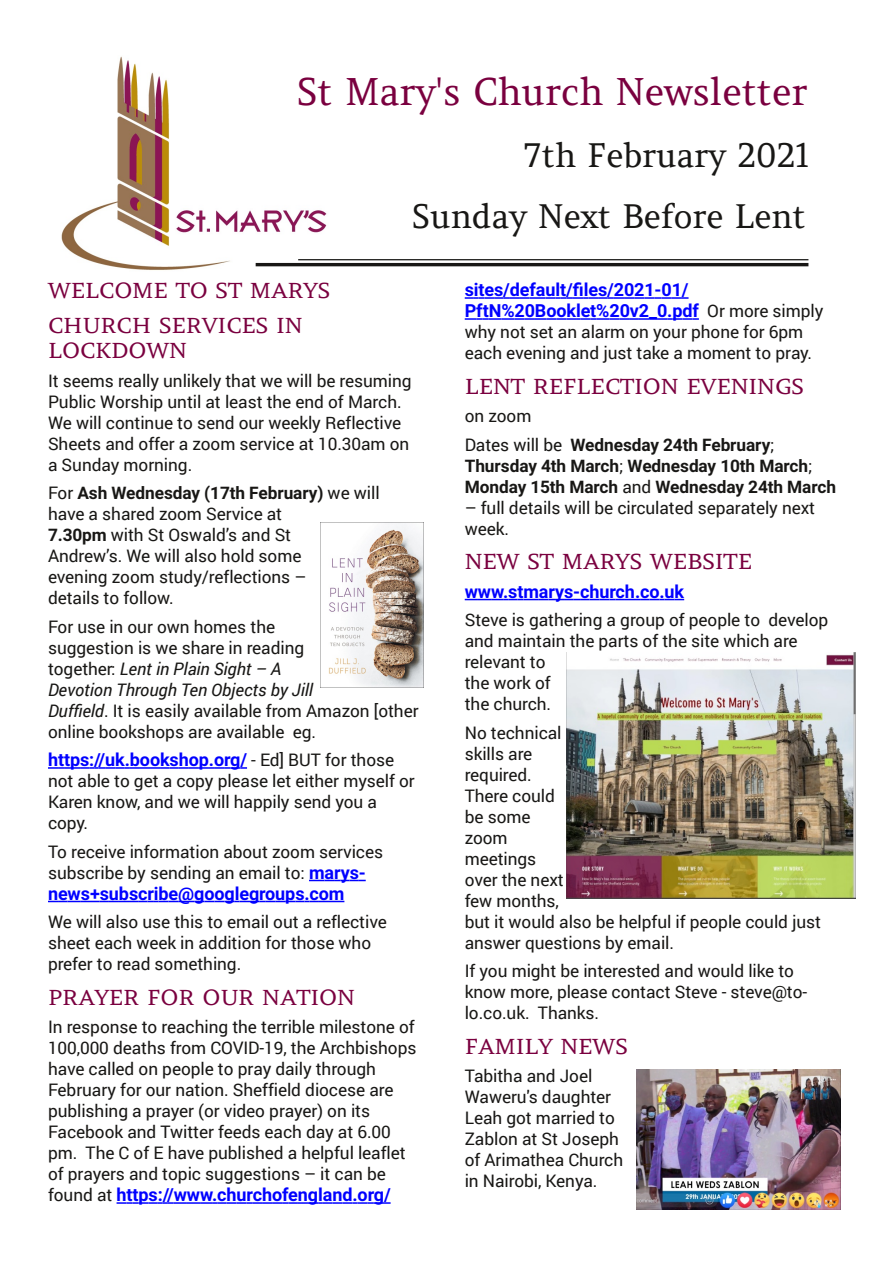
<style>
.page{position:relative;width:893px;height:1263px;background:#fff}
.page>*{position:absolute;margin:0;border:0;box-sizing:border-box;transform-origin:0 0}
.t1{font:37.5px "Amethysta";color:#7a003f}
.t2{font:33px "Amethysta";color:#181715}
.t3{font:21px/34.5px "Amethysta";letter-spacing:-.005em;color:#7a003f;scale:1.1 1}
.t4{font:700 18px/21px "Roboto";letter-spacing:-.005em;color:#00f}
.t5{font:17.25px/21px "Roboto";letter-spacing:-.005em;color:#181715}
.t6{font:700 17.25px/28.5px "Roboto";letter-spacing:-.005em;color:#181715}
.s1{font-weight:700}
.s2{font-style:italic}
.s3{font-weight:400;font-size:17.25px;color:#181715}
.s4{font-weight:700;font-size:18px;color:#00f}
.s5{font-weight:400}
</style>
<div class="page">
<img style="left:61px;top:56px;width:268px;height:214px">
<hr style="left:256px;top:263px;width:552px;height:3px;background:#181715">
<hr style="left:298px;top:259px;width:510px;height:1px;background:#181715">
<div style="left:280px;top:76px;width:528px;height:45px;background:#fff"></div>
<div style="left:196px;top:141px;width:614px;height:39px;background:#fff"></div>
<svg style="left:48px;top:767px;width:199px;height:2px"></svg>
<svg style="left:309px;top:880px;width:57px;height:1px"></svg>
<svg style="left:48px;top:901px;width:296px;height:1px"></svg>
<svg style="left:117px;top:1202px;width:274px;height:2px"></svg>
<svg style="left:465px;top:297px;width:223px;height:2px"></svg>
<svg style="left:465px;top:318px;width:234px;height:2px"></svg>
<svg style="left:465px;top:599px;width:219px;height:1px"></svg>
<img style="left:566px;top:652px;width:290px;height:247px">
<img style="left:637px;top:1069px;width:203px;height:141px">
<img style="left:320px;top:522px;width:104px;height:166px">
<h1 class="t1" style="left:297px;top:68px;width:512px">St Mary's Church Newsletter</h1>
<h2 class="t2" style="left:524px;top:134px;width:287px">7th February 2021</h2>
<h2 class="t2" style="left:412px;top:195px;width:395px">Sunday Next Before Lent</h2>
<p class="t3" style="left:48px;top:273px;width:258px">WELCOME TO ST MARYS<br>CHURCH SERVICES IN</p>
<p class="t3" style="left:48px;top:333px;width:128px">LOCKDOWN</p>
<p class="t5" style="left:48px;top:369px;width:365px">It seems really unlikely that we will be resuming Public Worship until at least the end of March.<br>We will continue to send our weekly Reflective Sheets and offer a zoom service at 10.30am on a Sunday morning.</p>
<p class="t5" style="left:48px;top:482px;width:333px">For <span class="s1">Ash Wednesday (17th February)</span> we will have a shared zoom Service at<br><span class="s1">7.30pm</span> with St Oswald’s and St<br>Andrew’s. We will also hold some<br>evening zoom study/reflections –<br>details to follow.</p>
<p class="t5" style="left:48px;top:615px;width:372px">For use in our own homes the<br>suggestion is we share in reading<br>together: <span class="s2">Lent in Plain Sight – A<br>Devotion Through Ten Objects by Jill<br>Duffield</span>. It is easily available from Amazon [other online bookshops are available eg.</p>
<p class="t4" style="left:48px;top:749px;width:348px">https://uk.bookshop.org/ <span class="s3">- Ed] BUT for those</span></p>
<p class="t5" style="left:48px;top:770px;width:368px">not able to get a copy please let either myself or<br>Karen know, and we will happily send you a copy.</p>
<p class="t5" style="left:48px;top:840px;width:337px">To receive information about zoom services subscribe by sending an email to: <span class="s4">marys-</span></p>
<p class="t4" style="left:48px;top:883px;width:298px">news+subscribe@googlegroups.com</p>
<p class="t5" style="left:48px;top:911px;width:340px">We will also use this to email out a reflective sheet each week in addition for those who prefer to read something.</p>
<p class="t3" style="left:48px;top:980px;width:281px">PRAYER FOR OUR NATION</p>
<p class="t5" style="left:48px;top:1016px;width:370px">In response to reaching the terrible milestone of 100,000 deaths from COVID-19, the Archbishops have called on people to pray daily through February for our nation. Sheffield diocese are publishing a prayer (or video prayer) on its Facebook and Twitter feeds each day at 6.00 pm. The C of E have published a helpful leaflet of prayers and topic suggestions – it can be</p>
<p class="t4" style="left:48px;top:1184px;width:344px"><span class="s3">found at</span> https://www.churchofengland.org/</p>
<p class="t4" style="left:465px;top:280px;width:360px">sites/default/files/2021-01/<br>PftN%20Booklet%20v2_0.pdf <span class="s3">Or more simply</span></p>
<p class="t5" style="left:465px;top:321px;width:349px">why not set an alarm on your phone for 6pm each evening and just take a moment to pray.</p>
<p class="t3" style="left:465px;top:369px;width:310px">LENT REFLECTION EVENINGS</p>
<p class="t6" style="left:465px;top:402px;width:311px"><span class="s5">on zoom<br>Dates will be</span> Wednesday 24th February<span class="s5">;</span></p>
<p class="t6" style="left:465px;top:455px;width:373px;line-height:21px">Thursday 4th March<span class="s5">;</span> Wednesday 10th March<span class="s5">;<br></span>Monday 15th March <span class="s5">and</span> Wednesday 24th March</p>
<p class="t5" style="left:465px;top:497px;width:352px">– full details will be circulated separately next week.</p>
<p class="t3" style="left:465px;top:544px;width:263px">NEW ST MARYS WEBSITE</p>
<p class="t4" style="left:465px;top:581px;width:221px">www.stmarys-church.co.uk</p>
<p class="t5" style="left:465px;top:609px;width:365px">Steve is gathering a group of people to develop and maintain the parts of the site which are relevant to<br>the work of<br>the church.</p>
<p class="t5" style="left:465px;top:722px;width:358px">No technical<br>skills are<br>required.<br>There could<br>be some<br>zoom<br>meetings<br>over the next<br>few months,<br>but it would also be helpful if people could just answer questions by email.</p>
<p class="t5" style="left:465px;top:960px;width:344px">If you might be interested and would like to know more, please contact Steve - steve@to&shy;lo.co.uk. Thanks.</p>
<p class="t3" style="left:465px;top:1029px;width:150px">FAMILY NEWS</p>
<p class="t5" style="left:465px;top:1065px;width:160px">Tabitha and Joel<br>Waweru's daughter<br>Leah got married to<br>Zablon at St Joseph of Arimathea Church in Nairobi, Kenya.</p>
</div>
